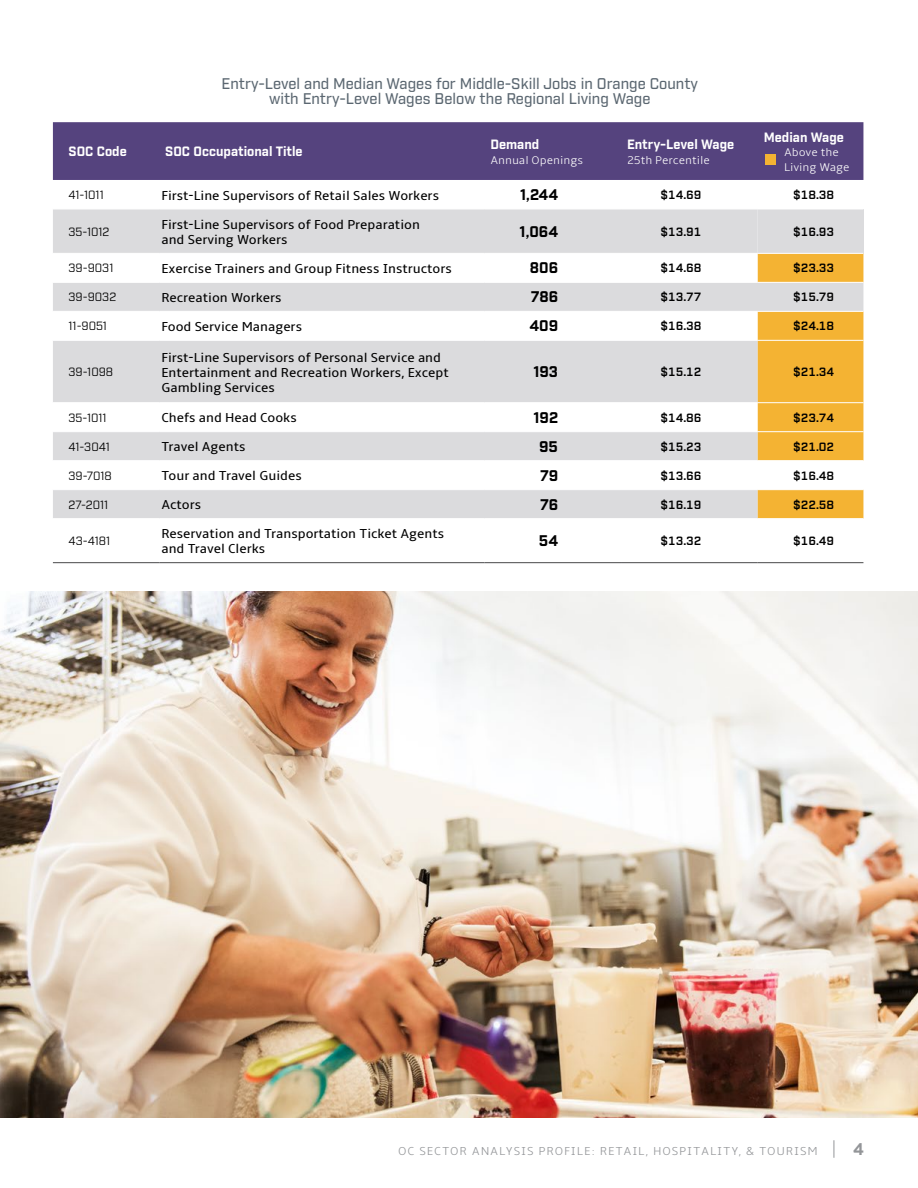
<style>
.page{position:relative;width:918px;height:1188px;background:#fff}
.page>*{position:absolute;margin:0;border:0;box-sizing:border-box;transform-origin:0 0}
.t1{font:700 16.5px "Industry";color:#939598}
.t2{font:500 15px/15px "Industry";color:#5b6771;text-align:center}
.t3{font:700 15px "Industry";color:#000}
.t4{font:13.5px/15px "Amble";color:#000}
.t5{font:700 13.2px "Industry";color:#fff}
.t6{font:600 12px "Industry";color:#000}
.t7{font:300 12px "Amble";letter-spacing:.075em;color:#939598}
.t8{font:11.7px "Industry";color:#000}
.t9{font:300 11.7px/14.5px "Amble";color:#fff}
</style>
<div class="page">
<div style="left:53px;top:122px;width:810px;height:58px;background:#55437e"></div>
<svg style="left:53px;top:210px;width:705px;height:308px;fill:#dbdbdd"></svg>
<svg style="left:758px;top:210px;width:105px;height:308px;background:#efc36e"></svg>
<hr style="left:53px;top:562px;width:106px;height:1px;background:#48484a">
<hr style="left:159px;top:562px;width:325px;height:1px;background:#48484a">
<hr style="left:484px;top:562px;width:137px;height:1px;background:#48484a">
<hr style="left:621px;top:562px;width:137px;height:1px;background:#48484a">
<hr style="left:758px;top:562px;width:105px;height:1px;background:#48484a">
<hr style="left:53px;top:253px;width:106px;height:1px;background:#fff">
<hr style="left:159px;top:253px;width:325px;height:1px;background:#fff">
<hr style="left:484px;top:253px;width:137px;height:1px;background:#fff">
<hr style="left:621px;top:253px;width:137px;height:1px;background:#fff">
<hr style="left:758px;top:253px;width:105px;height:1px;background:#fff">
<hr style="left:53px;top:282px;width:106px;height:1px;background:#fff">
<hr style="left:159px;top:282px;width:325px;height:1px;background:#fff">
<hr style="left:484px;top:282px;width:137px;height:1px;background:#fff">
<hr style="left:621px;top:282px;width:137px;height:1px;background:#fff">
<hr style="left:758px;top:282px;width:105px;height:1px;background:#fff">
<hr style="left:53px;top:311px;width:106px;height:1px;background:#fff">
<hr style="left:159px;top:311px;width:325px;height:1px;background:#fff">
<hr style="left:484px;top:311px;width:137px;height:1px;background:#fff">
<hr style="left:621px;top:311px;width:137px;height:1px;background:#fff">
<hr style="left:758px;top:311px;width:105px;height:1px;background:#fff">
<hr style="left:53px;top:340px;width:106px;height:1px;background:#fff">
<hr style="left:159px;top:340px;width:325px;height:1px;background:#fff">
<hr style="left:484px;top:340px;width:137px;height:1px;background:#fff">
<hr style="left:621px;top:340px;width:137px;height:1px;background:#fff">
<hr style="left:758px;top:340px;width:105px;height:1px;background:#fff">
<hr style="left:53px;top:402px;width:106px;height:1px;background:#fff">
<hr style="left:159px;top:402px;width:325px;height:1px;background:#fff">
<hr style="left:484px;top:402px;width:137px;height:1px;background:#fff">
<hr style="left:621px;top:402px;width:137px;height:1px;background:#fff">
<hr style="left:758px;top:402px;width:105px;height:1px;background:#fff">
<hr style="left:53px;top:431px;width:106px;height:1px;background:#fff">
<hr style="left:159px;top:431px;width:325px;height:1px;background:#fff">
<hr style="left:484px;top:431px;width:137px;height:1px;background:#fff">
<hr style="left:621px;top:431px;width:137px;height:1px;background:#fff">
<hr style="left:758px;top:431px;width:105px;height:1px;background:#fff">
<hr style="left:53px;top:460px;width:106px;height:1px;background:#fff">
<hr style="left:159px;top:460px;width:325px;height:1px;background:#fff">
<hr style="left:484px;top:460px;width:137px;height:1px;background:#fff">
<hr style="left:621px;top:460px;width:137px;height:1px;background:#fff">
<hr style="left:758px;top:460px;width:105px;height:1px;background:#fff">
<hr style="left:53px;top:489px;width:106px;height:1px;background:#fff">
<hr style="left:159px;top:489px;width:325px;height:1px;background:#fff">
<hr style="left:484px;top:489px;width:137px;height:1px;background:#fff">
<hr style="left:621px;top:489px;width:137px;height:1px;background:#fff">
<hr style="left:758px;top:489px;width:105px;height:1px;background:#fff">
<div style="left:765px;top:154px;width:11px;height:10px;background:#f4b333"></div>
<img style="left:0;top:592px;width:918px;height:526px">
<svg style="left:834px;top:1140px;width:1px;height:18px"></svg>
<p class="t2" style="left:222px;top:76px;width:478px">Entry-Level and Median Wages for Middle-Skill Jobs in Orange County with Entry-Level Wages Below the Regional Living Wage</p>
<p class="t5" style="left:69px;top:144px;width:60px">SOC Code</p>
<p class="t5" style="left:165px;top:144px;width:139px">SOC Occupational Title</p>
<p class="t5" style="left:490px;top:136px;width:50px">Demand</p>
<p class="t9" style="left:490px;top:153px;width:94px">Annual Openings</p>
<p class="t5" style="left:627px;top:136px;width:109px">Entry-Level Wage</p>
<p class="t9" style="left:627px;top:153px;width:84px">25th Percentile</p>
<p class="t5" style="left:764px;top:129px;width:82px">Median Wage</p>
<p class="t9" style="left:784px;top:145px;width:67px">Above the<br>Living Wage</p>
<p class="t8" style="left:69px;top:188px;width:37px">41-1011</p>
<p class="t4" style="left:161px;top:188px;width:279px">First-Line Supervisors of Retail Sales Workers</p>
<p class="t3" style="left:520px;top:185px;width:40px">1,244</p>
<p class="t6" style="left:660px;top:188px;width:43px">$14.69</p>
<p class="t6" style="left:793px;top:188px;width:43px">$18.38</p>
<p class="t8" style="left:69px;top:225px;width:43px">35-1012</p>
<p class="t4" style="left:161px;top:217px;width:260px">First-Line Supervisors of Food Preparation and Serving Workers</p>
<p class="t3" style="left:520px;top:222px;width:40px">1,064</p>
<p class="t6" style="left:660px;top:224px;width:43px">$13.91</p>
<p class="t6" style="left:793px;top:224px;width:43px">$16.93</p>
<p class="t8" style="left:69px;top:261px;width:46px">39-9031</p>
<p class="t4" style="left:161px;top:261px;width:292px">Exercise Trainers and Group Fitness Instructors</p>
<p class="t3" style="left:530px;top:259px;width:30px">806</p>
<p class="t6" style="left:660px;top:261px;width:43px">$14.68</p>
<p class="t6" style="left:793px;top:261px;width:43px">$23.33</p>
<p class="t8" style="left:69px;top:290px;width:49px">39-9032</p>
<p class="t4" style="left:161px;top:290px;width:122px">Recreation Workers</p>
<p class="t3" style="left:531px;top:288px;width:29px">786</p>
<p class="t6" style="left:660px;top:290px;width:43px">$13.77</p>
<p class="t6" style="left:793px;top:290px;width:43px">$15.79</p>
<p class="t8" style="left:69px;top:319px;width:40px">11-9051</p>
<p class="t4" style="left:161px;top:319px;width:142px">Food Service Managers</p>
<p class="t3" style="left:529px;top:317px;width:30px">409</p>
<p class="t6" style="left:660px;top:319px;width:43px">$16.38</p>
<p class="t6" style="left:793px;top:319px;width:43px">$24.18</p>
<p class="t8" style="left:69px;top:365px;width:46px">39-1098</p>
<p class="t4" style="left:161px;top:350px;width:289px">First-Line Supervisors of Personal Service and<br>Entertainment and Recreation Workers, Except<br>Gambling Services</p>
<p class="t3" style="left:533px;top:362px;width:26px">193</p>
<p class="t6" style="left:660px;top:365px;width:43px">$15.12</p>
<p class="t6" style="left:793px;top:365px;width:43px">$21.34</p>
<p class="t8" style="left:69px;top:411px;width:40px">35-1011</p>
<p class="t4" style="left:161px;top:411px;width:137px">Chefs and Head Cooks</p>
<p class="t3" style="left:533px;top:408px;width:26px">192</p>
<p class="t6" style="left:660px;top:410px;width:43px">$14.86</p>
<p class="t6" style="left:793px;top:410px;width:43px">$23.74</p>
<p class="t8" style="left:69px;top:440px;width:43px">41-3041</p>
<p class="t4" style="left:161px;top:439px;width:86px">Travel Agents</p>
<p class="t3" style="left:539px;top:437px;width:20px">95</p>
<p class="t6" style="left:660px;top:439px;width:43px">$15.23</p>
<p class="t6" style="left:793px;top:439px;width:43px">$21.02</p>
<p class="t8" style="left:69px;top:469px;width:45px">39-7018</p>
<p class="t4" style="left:161px;top:468px;width:142px">Tour and Travel Guides</p>
<p class="t3" style="left:540px;top:466px;width:19px">79</p>
<p class="t6" style="left:660px;top:468px;width:43px">$13.66</p>
<p class="t6" style="left:793px;top:468px;width:43px">$16.48</p>
<p class="t8" style="left:69px;top:498px;width:41px">27-2011</p>
<p class="t4" style="left:161px;top:497px;width:41px">Actors</p>
<p class="t3" style="left:540px;top:495px;width:19px">76</p>
<p class="t6" style="left:660px;top:497px;width:43px">$16.19</p>
<p class="t6" style="left:793px;top:497px;width:43px">$22.58</p>
<p class="t8" style="left:69px;top:534px;width:43px">43-4181</p>
<p class="t4" style="left:161px;top:526px;width:284px">Reservation and Transportation Ticket Agents and Travel Clerks</p>
<p class="t3" style="left:539px;top:532px;width:21px">54</p>
<p class="t6" style="left:660px;top:534px;width:43px">$13.32</p>
<p class="t6" style="left:793px;top:534px;width:43px">$16.49</p>
<p class="t7" style="left:398px;top:1144px;width:421px">OC SECTOR ANALYSIS PROFILE: RETAIL, HOSPITALITY, &amp; TOURISM</p>
<p class="t1" style="left:853px;top:1139px;width:12px">4</p>
</div>
